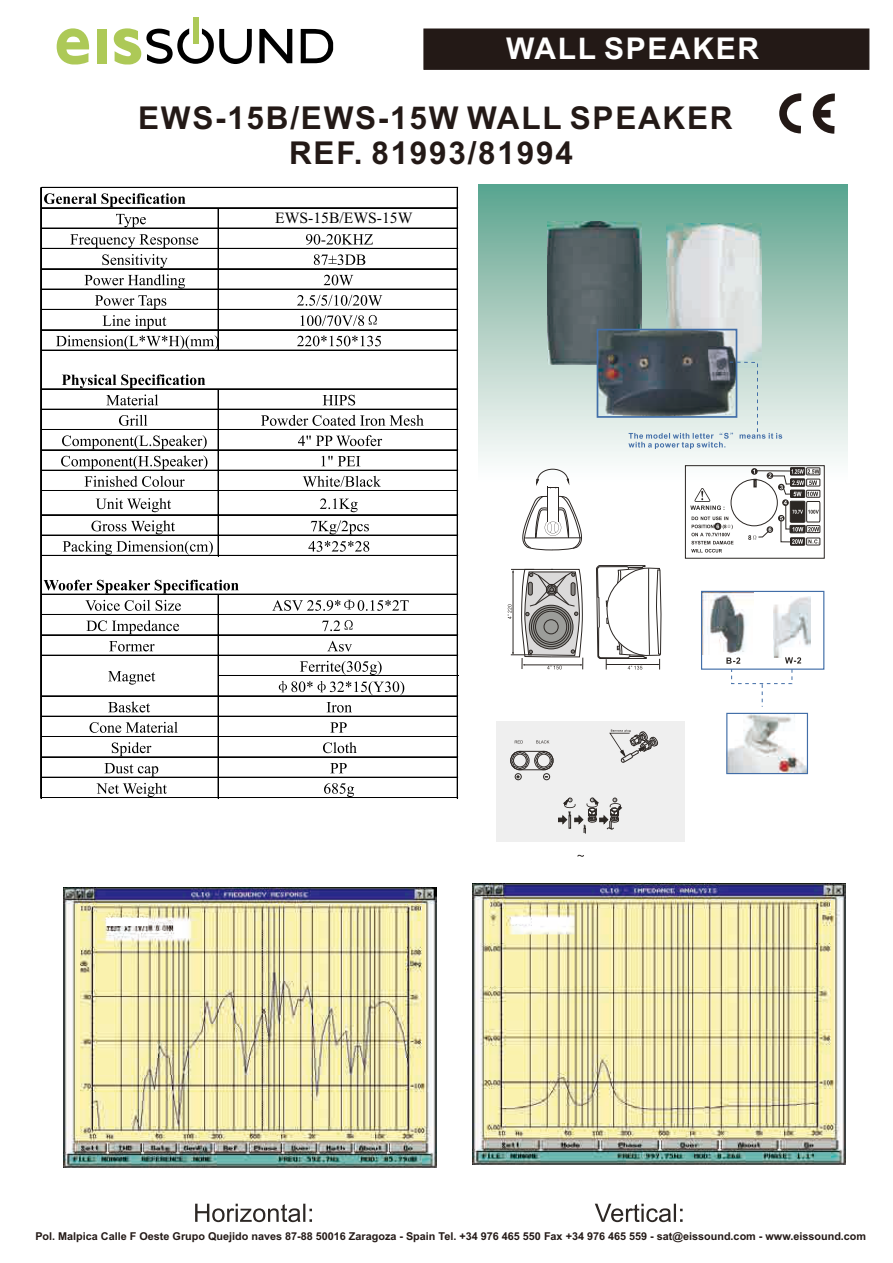
<style>
.page{position:relative;width:893px;height:1263px;background:#fff}
.page>*{position:absolute;margin:0;border:0;box-sizing:border-box;transform-origin:0 0}
.t1{font:700 31.5px/35.2px "Arial";letter-spacing:.055em;color:#231916;text-align:center}
.t2{font:700 30px "Arial";letter-spacing:.055em;color:#fff}
.t3{font:15.6px "Times New Roman";color:#000}
.t4{font:700 10.8px "Arial";color:#231916}
</style>
<div class="page">
<div style="left:424px;top:29px;width:445px;height:41px;background:#231916"></div>
<svg style="left:259px;top:29px;width:33px;height:34px"></svg>
<svg style="left:301px;top:29px;width:32px;height:34px"></svg>
<div style="left:193px;top:17px;width:5px;height:27px;background:#adc957"></div>
<svg style="left:57px;top:28px;width:32px;height:37px"></svg>
<div style="left:97px;top:29px;width:10px;height:35px;background:#adc957"></div>
<svg style="left:114px;top:28px;width:138px;height:37px"></svg>
<svg style="left:779px;top:93px;width:56px;height:41px"></svg>
<div style="left:817px;top:110px;width:13px;height:8px;background:#231916"></div>
<div style="left:478px;top:184px;width:369px;height:299px;background:linear-gradient(to bottom,#5ea48e,#fff)"></div>
<svg style="left:44px;top:193px;width:141px;height:14px"></svg>
<svg style="left:116px;top:214px;width:30px;height:13px"></svg>
<svg style="left:70px;top:234px;width:128px;height:14px"></svg>
<svg style="left:306px;top:234px;width:67px;height:11px"></svg>
<svg style="left:102px;top:254px;width:66px;height:14px"></svg>
<svg style="left:314px;top:254px;width:51px;height:11px"></svg>
<svg style="left:85px;top:274px;width:100px;height:14px"></svg>
<svg style="left:324px;top:275px;width:29px;height:10px"></svg>
<svg style="left:95px;top:295px;width:71px;height:14px"></svg>
<svg style="left:297px;top:295px;width:85px;height:11px"></svg>
<svg style="left:103px;top:315px;width:63px;height:14px"></svg>
<svg style="left:300px;top:315px;width:77px;height:11px"></svg>
<svg style="left:56px;top:335px;width:162px;height:14px"></svg>
<svg style="left:297px;top:335px;width:84px;height:11px"></svg>
<svg style="left:62px;top:374px;width:143px;height:14px"></svg>
<svg style="left:106px;top:394px;width:52px;height:11px"></svg>
<svg style="left:323px;top:395px;width:32px;height:10px"></svg>
<svg style="left:119px;top:415px;width:28px;height:11px"></svg>
<svg style="left:261px;top:415px;width:163px;height:11px"></svg>
<svg style="left:62px;top:435px;width:145px;height:14px"></svg>
<svg style="left:298px;top:435px;width:84px;height:11px"></svg>
<svg style="left:61px;top:455px;width:146px;height:15px"></svg>
<svg style="left:321px;top:456px;width:39px;height:10px"></svg>
<svg style="left:84px;top:476px;width:101px;height:11px"></svg>
<svg style="left:303px;top:476px;width:78px;height:11px"></svg>
<svg style="left:96px;top:498px;width:75px;height:14px"></svg>
<svg style="left:320px;top:498px;width:38px;height:14px"></svg>
<svg style="left:91px;top:520px;width:84px;height:14px"></svg>
<svg style="left:311px;top:520px;width:58px;height:14px"></svg>
<svg style="left:63px;top:541px;width:150px;height:14px"></svg>
<svg style="left:308px;top:541px;width:61px;height:11px"></svg>
<svg style="left:44px;top:580px;width:195px;height:13px"></svg>
<svg style="left:85px;top:600px;width:96px;height:11px"></svg>
<svg style="left:272px;top:600px;width:137px;height:11px"></svg>
<svg style="left:86px;top:620px;width:93px;height:14px"></svg>
<svg style="left:322px;top:620px;width:31px;height:11px"></svg>
<svg style="left:109px;top:641px;width:46px;height:10px"></svg>
<svg style="left:327px;top:641px;width:25px;height:10px"></svg>
<svg style="left:300px;top:661px;width:82px;height:14px"></svg>
<svg style="left:279px;top:681px;width:125px;height:14px"></svg>
<svg style="left:108px;top:701px;width:42px;height:11px"></svg>
<svg style="left:327px;top:702px;width:25px;height:10px"></svg>
<svg style="left:90px;top:722px;width:88px;height:11px"></svg>
<svg style="left:330px;top:722px;width:17px;height:11px"></svg>
<svg style="left:112px;top:742px;width:39px;height:14px"></svg>
<svg style="left:323px;top:742px;width:34px;height:11px"></svg>
<svg style="left:104px;top:763px;width:54px;height:14px"></svg>
<svg style="left:330px;top:763px;width:17px;height:10px"></svg>
<svg style="left:96px;top:783px;width:71px;height:14px"></svg>
<svg style="left:324px;top:783px;width:30px;height:14px"></svg>
<svg style="left:108px;top:671px;width:47px;height:14px"></svg>
<hr style="left:218px;top:209px;width:1px;height:142px;background:#000">
<hr style="left:218px;top:390px;width:1px;height:166px;background:#000">
<hr style="left:40px;top:187px;width:1px;height:611px;background:#000">
<hr style="left:41px;top:187px;width:1px;height:611px;background:#000">
<hr style="left:457px;top:188px;width:1px;height:610px;background:#000">
<hr style="left:218px;top:595px;width:1px;height:203px;background:#000">
<hr style="left:42px;top:187px;width:416px;height:1px;background:#000">
<hr style="left:42px;top:207px;width:416px;height:1px;background:#000">
<hr style="left:42px;top:208px;width:416px;height:1px;background:#000">
<hr style="left:42px;top:228px;width:416px;height:1px;background:#000">
<hr style="left:42px;top:248px;width:416px;height:1px;background:#000">
<hr style="left:42px;top:268px;width:416px;height:1px;background:#000">
<hr style="left:42px;top:269px;width:416px;height:1px;background:#000">
<hr style="left:42px;top:289px;width:416px;height:1px;background:#000">
<hr style="left:42px;top:309px;width:416px;height:1px;background:#000">
<hr style="left:42px;top:329px;width:416px;height:1px;background:#000">
<hr style="left:42px;top:330px;width:416px;height:1px;background:#000">
<hr style="left:42px;top:350px;width:416px;height:1px;background:#000">
<hr style="left:42px;top:388px;width:416px;height:1px;background:#000">
<hr style="left:42px;top:389px;width:416px;height:1px;background:#000">
<hr style="left:42px;top:409px;width:416px;height:1px;background:#000">
<hr style="left:42px;top:429px;width:416px;height:1px;background:#000">
<hr style="left:42px;top:450px;width:416px;height:1px;background:#000">
<hr style="left:42px;top:470px;width:416px;height:1px;background:#000">
<hr style="left:42px;top:490px;width:416px;height:1px;background:#000">
<hr style="left:42px;top:514px;width:416px;height:1px;background:#000">
<hr style="left:42px;top:515px;width:416px;height:1px;background:#000">
<hr style="left:42px;top:535px;width:416px;height:1px;background:#000">
<hr style="left:42px;top:555px;width:416px;height:1px;background:#000">
<hr style="left:42px;top:594px;width:416px;height:1px;background:#000">
<hr style="left:42px;top:614px;width:416px;height:1px;background:#000">
<hr style="left:42px;top:634px;width:416px;height:1px;background:#000">
<hr style="left:42px;top:635px;width:416px;height:1px;background:#000">
<hr style="left:42px;top:655px;width:416px;height:1px;background:#000">
<hr style="left:219px;top:675px;width:239px;height:1px;background:#000">
<hr style="left:42px;top:695px;width:416px;height:1px;background:#000">
<hr style="left:42px;top:696px;width:416px;height:1px;background:#000">
<hr style="left:42px;top:716px;width:416px;height:1px;background:#000">
<hr style="left:42px;top:736px;width:416px;height:1px;background:#000">
<hr style="left:42px;top:756px;width:416px;height:1px;background:#000">
<hr style="left:42px;top:757px;width:416px;height:1px;background:#000">
<hr style="left:42px;top:777px;width:416px;height:1px;background:#000">
<hr style="left:42px;top:797px;width:416px;height:1px;background:#000">
<svg style="left:806px;top:467px;width:14px;height:8px"></svg>
<svg style="left:806px;top:538px;width:14px;height:7px"></svg>
<svg style="left:691px;top:516px;width:42px;height:36px"></svg>
<div style="left:790px;top:538px;width:15px;height:7px;background:#2c2724;border:1px solid #2c2724"></div>
<svg style="left:790px;top:467px;width:15px;height:8px"></svg>
<svg style="left:690px;top:488px;width:34px;height:22px"></svg>
<div style="left:685px;top:465px;width:140px;height:94px;border:1px solid #2c2724"></div>
<svg style="left:748px;top:468px;width:73px;height:76px"></svg>
<img style="left:472px;top:884px;width:374px;height:280px">
<img style="left:63px;top:887px;width:374px;height:280px">
<hr style="left:547px;top:487px;width:1px;height:35px;background:#2c2724">
<hr style="left:559px;top:487px;width:1px;height:35px;background:#2c2724">
<svg style="left:522px;top:496px;width:60px;height:54px"></svg>
<svg style="left:536px;top:469px;width:33px;height:20px"></svg>
<div style="left:701px;top:591px;width:123px;height:79px;border:1px solid #426ea8"></div>
<img style="left:702px;top:592px;width:52px;height:63px">
<img style="left:774px;top:597px;width:36px;height:61px">
<div style="left:731px;top:669px;width:61px;height:15px;border:1px dashed #426ea8"></div>
<svg style="left:596px;top:565px;width:65px;height:105px"></svg>
<svg style="left:508px;top:568px;width:75px;height:101px"></svg>
<svg style="left:726px;top:657px;width:14px;height:7px"></svg>
<svg style="left:785px;top:657px;width:16px;height:6px"></svg>
<img style="left:548px;top:222px;width:93px;height:143px">
<img style="left:667px;top:223px;width:95px;height:138px">
<img style="left:728px;top:715px;width:78px;height:57px">
<div style="left:726px;top:713px;width:82px;height:61px;border:1px solid #426ea8"></div>
<svg style="left:762px;top:684px;width:1px;height:23px"></svg>
<img style="left:600px;top:332px;width:134px;height:83px">
<div style="left:597px;top:329px;width:140px;height:89px;border:2px solid #426ea8"></div>
<svg style="left:628px;top:361px;width:154px;height:88px"></svg>
<svg style="left:106px;top:918px;width:42px;height:8px"></svg>
<svg style="left:511px;top:917px;width:19px;height:7px"></svg>
<div style="left:496px;top:721px;width:189px;height:121px;background:#efefef"></div>
<div style="left:543px;top:773px;width:7px;height:7px;border:1px solid #2c2724;border-radius:50%"></div>
<div style="left:515px;top:773px;width:7px;height:7px;border:1px solid #2c2724;border-radius:50%"></div>
<svg style="left:577px;top:854px;width:7px;height:3px"></svg>
<svg style="left:558px;top:797px;width:64px;height:37px"></svg>
<svg style="left:609px;top:730px;width:49px;height:33px"></svg>
<svg style="left:512px;top:751px;width:41px;height:27px"></svg>
<div style="left:510px;top:751px;width:43px;height:19px;border:1px solid #2c2724;border-radius:9px"></div>
<svg style="left:515px;top:740px;width:8px;height:3px"></svg>
<svg style="left:536px;top:740px;width:13px;height:3px"></svg>
<svg style="left:195px;top:1204px;width:117px;height:18px"></svg>
<svg style="left:595px;top:1204px;width:88px;height:18px"></svg>
<h2 class="t2" style="left:506px;top:38px;width:254px">WALL SPEAKER</h2>
<h1 class="t1" style="left:138px;top:103px;width:596px">EWS-15B/EWS-15W WALL SPEAKER<br>REF. 81993/81994</h1>
<h3 class="t3" style="left:275px;top:212px;width:139px">EWS-15B/EWS-15W</h3>
<p class="t4" style="left:35px;top:1232px;width:832px">Pol. Malpica Calle F Oeste Grupo Quejido naves 87-88 50016 Zaragoza - Spain Tel. +34 976 465 550 Fax +34 976 465 559 - sat@eissound.com - www.eissound.com</p>
</div>
